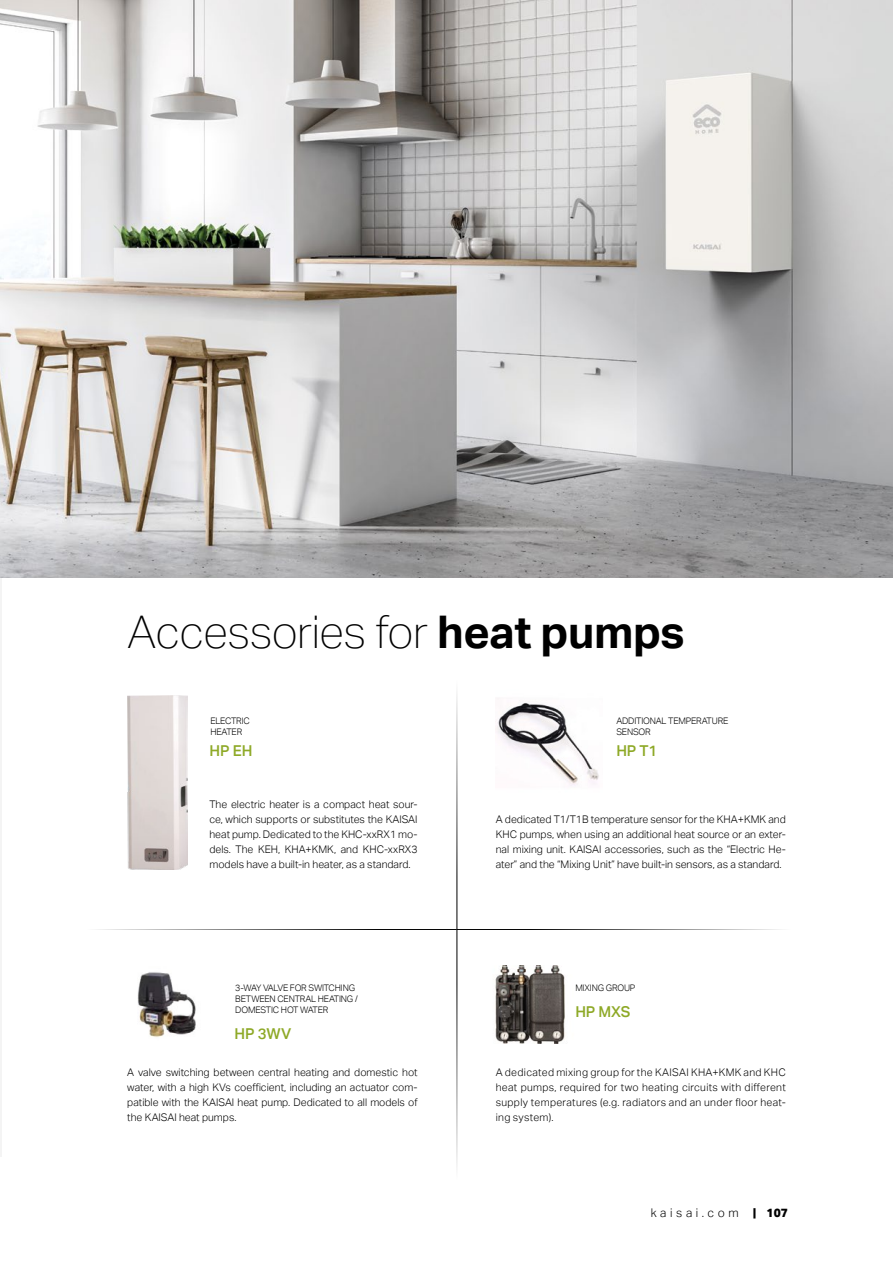
<style>
.page{position:relative;width:893px;height:1263px;background:#fff}
.page>*{position:absolute;margin:0;border:0;box-sizing:border-box;transform-origin:0 0}
.t1{font:100 45px "Aktiv Grotesk";letter-spacing:-.01em;color:#000}
.t2{font:500 15px "Aktiv Grotesk";letter-spacing:-.01em;color:#8ea927}
.t3{font:300 12px "Aktiv Grotesk";letter-spacing:.3em;color:#000}
.t4{font:300 10.5px/15px "Aktiv Grotesk";color:#000;text-align:justify}
.t5{font:300 9px/10.8px "Aktiv Grotesk";letter-spacing:-.02em;color:#000}
.s1{font-weight:700}
.s2{font-weight:800}
</style>
<div class="page">
<hr style="left:0;top:0;width:2px;height:1157px;background:#f4f4f4">
<img style="left:0;top:0;width:893px;height:578px">
<hr style="left:457px;top:648px;width:1px;height:281px;background:#000">
<hr style="left:457px;top:929px;width:1px;height:282px;background:#000">
<hr style="left:457px;top:929px;width:374px;height:1px;background:#000">
<hr style="left:40px;top:929px;width:417px;height:1px;background:#000">
<img style="left:128px;top:695px;width:60px;height:174px">
<img style="left:137px;top:972px;width:59px;height:65px">
<img style="left:496px;top:703px;width:103px;height:83px">
<img style="left:495px;top:965px;width:70px;height:78px">
<h1 class="t1" style="left:127px;top:607px;width:559px">Accessories for <span class="s1">heat pumps</span></h1>
<p class="t5" style="left:210px;top:715px;width:41px">ELECTRIC<br>HEATER</p>
<h2 class="t2" style="left:210px;top:742px;width:44px">HP EH</h2>
<p class="t4" style="left:209px;top:797px;width:210px">The electric heater is a compact heat sour&shy;ce, which supports or substitutes the KAISAI heat pump. Dedicated to the KHC-xxRX1 mo&shy;dels. The KEH, KHA+KMK, and KHC-xxRX3 models have a built-in heater, as a standard.</p>
<p class="t5" style="left:235px;top:983px;width:124px">3-WAY VALVE FOR SWITCHING<br>BETWEEN CENTRAL HEATING /<br>DOMESTIC HOT WATER</p>
<h2 class="t2" style="left:235px;top:1024px;width:58px">HP 3WV</h2>
<p class="t4" style="left:127px;top:1065px;width:292px">A valve switching between central heating and domestic hot water, with a high KVs coefficient, including an actuator com&shy;patible with the KAISAI heat pump. Dedicated to all models of the KAISAI heat pumps.</p>
<p class="t5" style="left:616px;top:715px;width:114px">ADDITIONAL TEMPERATURE<br>SENSOR</p>
<h2 class="t2" style="left:616px;top:742px;width:42px">HP T1</h2>
<p class="t4" style="left:496px;top:812px;width:292px">A dedicated T1/T1B temperature sensor for the KHA+KMK and KHC pumps, when using an additional heat source or an exter&shy;nal mixing unit. KAISAI accessories, such as the “Electric He&shy;ater” and the “Mixing Unit” have built-in sensors, as a standard.</p>
<p class="t5" style="left:575px;top:983px;width:62px">MIXING GROUP</p>
<h2 class="t2" style="left:575px;top:1003px;width:56px">HP MXS</h2>
<p class="t4" style="left:496px;top:1065px;width:292px">A dedicated mixing group for the KAISAI KHA+KMK and KHC heat pumps, required for two heating circuits with different supply temperatures (e.g. radiators and an under floor heat&shy;ing system).</p>
<p class="t3" style="left:651px;top:1206px;width:139px">kaisai.com <span class="s2">| 107</span></p>
</div>
